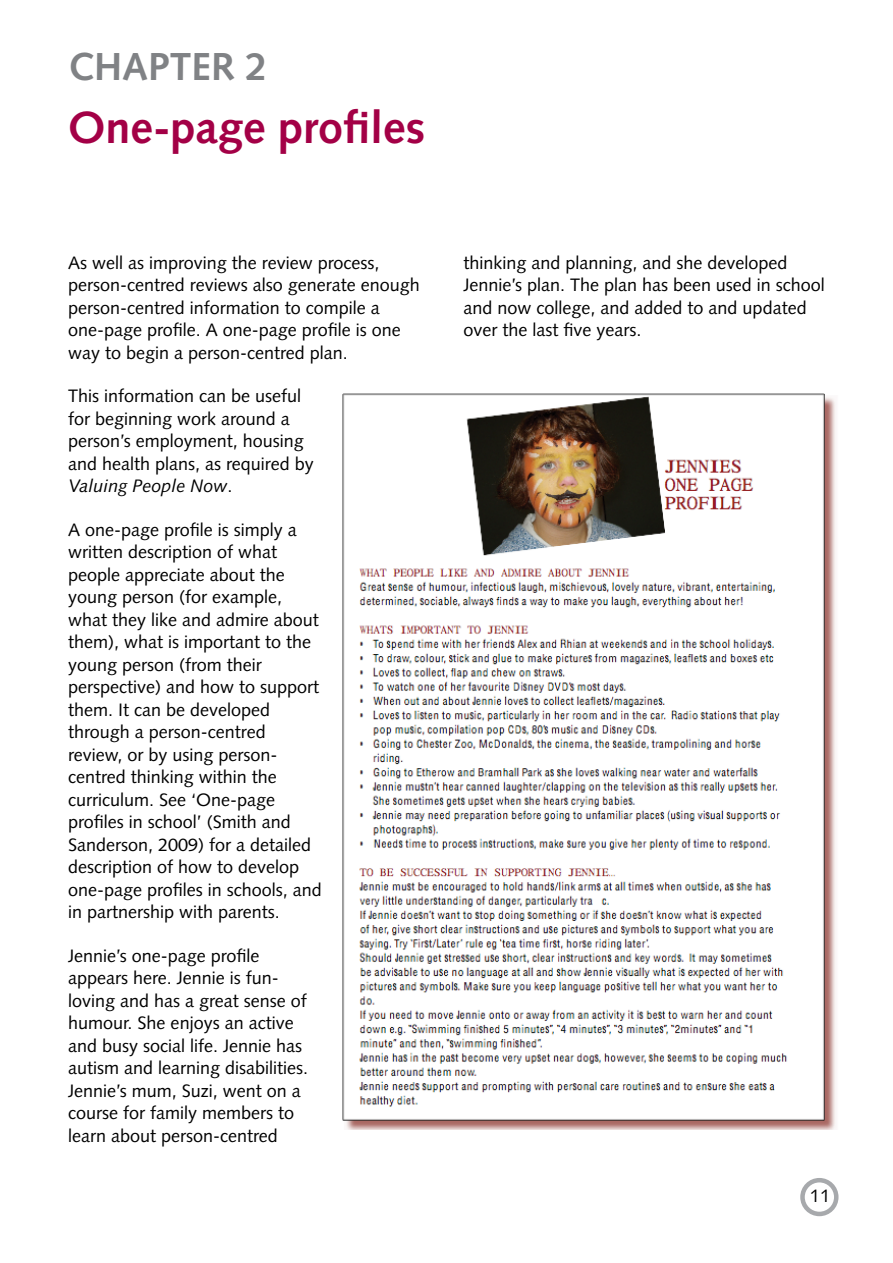
<style>
.page{position:relative;width:893px;height:1263px;background:#fff}
.page>*{position:absolute;margin:0;border:0;box-sizing:border-box;transform-origin:0 0}
.t1{font:700 45px "Syntax";color:#a30046}
.t2{font:700 39px "Syntax";color:#808285}
.t3{font:18.15px "Syntax";color:#000}
.t4{font:18px/22.5px "Syntax";color:#000}
.s1{font-style:italic}
</style>
<div class="page">
<div style="left:800px;top:1178px;width:38px;height:38px;border:4px solid #a7a9ac;border-radius:50%"></div>
<img style="left:342px;top:393px;width:494px;height:736px">
<p class="t2" style="left:68px;top:45px;width:201px">CHAPTER 2</p>
<h1 class="t1" style="left:68px;top:102px;width:359px">One-page profiles</h1>
<p class="t4" style="left:68px;top:251px;width:313px">As well as improving the review process,</p>
<p class="t4" style="left:463px;top:251px;width:326px">thinking and planning, and she developed</p>
<p class="t4" style="left:68px;top:274px;width:353px">person-centred reviews also generate enough</p>
<p class="t4" style="left:463px;top:274px;width:363px">Jennie’s plan. The plan has been used in school</p>
<p class="t4" style="left:68px;top:296px;width:313px">person-centred information to compile a</p>
<p class="t4" style="left:463px;top:296px;width:345px">and now college, and added to and updated</p>
<p class="t4" style="left:68px;top:319px;width:334px">one-page profile. A one-page profile is one</p>
<p class="t4" style="left:463px;top:319px;width:180px">over the last five years.</p>
<p class="t4" style="left:68px;top:341px;width:281px">way to begin a person-centred plan.</p>
<p class="t4" style="left:68px;top:385px;width:247px">This information can be useful for beginning work around a person’s employment, housing and health plans, as required by<br><span class="s1">Valuing People Now</span>.</p>
<p class="t4" style="left:68px;top:518px;width:255px">A one-page profile is simply a written description of what people appreciate about the young person (for example, what they like and admire about them), what is important to the young person (from their perspective) and how to support them. It can be developed through a person-centred review, or by using person&shy;centred thinking within the curriculum. See ‘One-page profiles in school’ (Smith and<br>Sanderson, 2009) for a detailed description of how to develop one-page profiles in schools, and in partnership with parents.</p>
<p class="t4" style="left:68px;top:944px;width:242px">Jennie’s one-page profile appears here. Jennie is fun&shy;loving and has a great sense of humour. She enjoys an active and busy social life. Jennie has autism and learning disabilities.<br>Jennie’s mum, Suzi, went on a course for family members to learn about person-centred</p>
<p class="t3" style="left:810px;top:1185px;width:22px">11</p>
</div>
